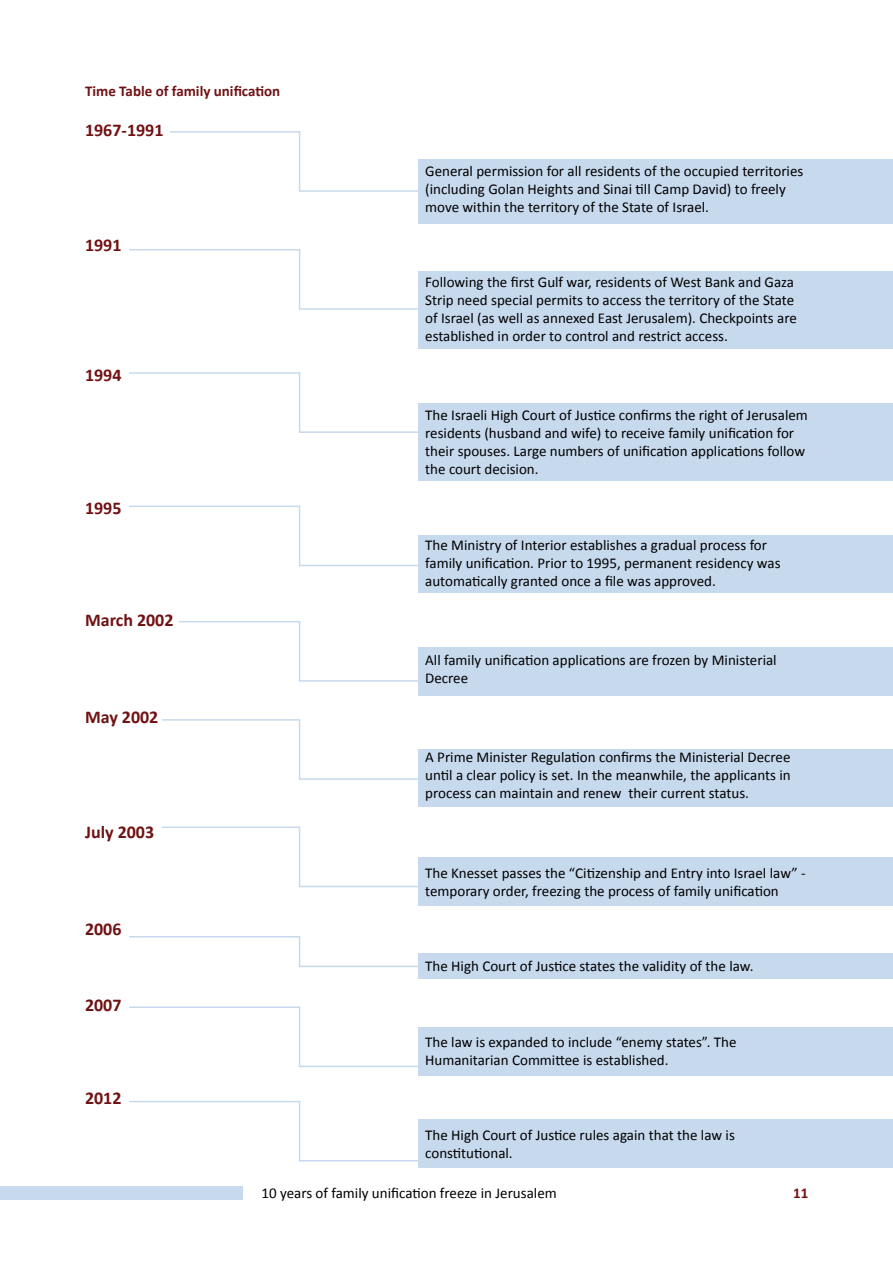
<style>
.page{position:relative;width:893px;height:1263px;background:#fff}
.page>*{position:absolute;margin:0;border:0;box-sizing:border-box;transform-origin:0 0}
.t1{font:700 18px "Calibri";color:#701214}
.t2{font:15px/18px "Calibri";color:#000}
.t3{font:700 15px "Calibri";color:#701214}
</style>
<div class="page">
<div style="left:0;top:1186px;width:242px;height:14px;background:#c7d9ed"></div>
<div style="left:418px;top:159px;width:475px;height:64px;background:#c7d9ed"></div>
<div style="left:418px;top:271px;width:475px;height:78px;background:#c7d9ed"></div>
<div style="left:418px;top:403px;width:475px;height:77px;background:#c7d9ed"></div>
<div style="left:418px;top:535px;width:475px;height:58px;background:#c7d9ed"></div>
<div style="left:418px;top:857px;width:475px;height:48px;background:#c7d9ed"></div>
<div style="left:418px;top:647px;width:475px;height:48px;background:#c7d9ed"></div>
<div style="left:418px;top:1027px;width:475px;height:49px;background:#c7d9ed"></div>
<div style="left:418px;top:1119px;width:475px;height:48px;background:#c7d9ed"></div>
<div style="left:418px;top:954px;width:475px;height:25px;background:#c7d9ed"></div>
<div style="left:418px;top:749px;width:475px;height:58px;background:#c7d9ed"></div>
<svg style="left:170px;top:131px;width:248px;height:61px"></svg>
<svg style="left:129px;top:249px;width:289px;height:61px"></svg>
<svg style="left:129px;top:505px;width:289px;height:62px"></svg>
<svg style="left:162px;top:719px;width:256px;height:61px"></svg>
<svg style="left:162px;top:826px;width:256px;height:62px"></svg>
<svg style="left:129px;top:1006px;width:289px;height:62px"></svg>
<svg style="left:129px;top:1100px;width:289px;height:62px"></svg>
<svg style="left:129px;top:936px;width:291px;height:32px"></svg>
<svg style="left:179px;top:621px;width:239px;height:61px"></svg>
<svg style="left:129px;top:372px;width:289px;height:61px"></svg>
<p class="t3" style="left:85px;top:82px;width:197px">Time Table of family unification</p>
<p class="t1" style="left:85px;top:118px;width:80px">1967-1991</p>
<p class="t1" style="left:85px;top:234px;width:38px">1991</p>
<p class="t1" style="left:85px;top:363px;width:38px">1994</p>
<p class="t1" style="left:85px;top:496px;width:38px">1995</p>
<p class="t1" style="left:85px;top:608px;width:90px">March 2002</p>
<p class="t1" style="left:85px;top:705px;width:75px">May 2002</p>
<p class="t1" style="left:85px;top:820px;width:71px">July 2003</p>
<p class="t1" style="left:85px;top:918px;width:38px">2006</p>
<p class="t1" style="left:85px;top:993px;width:38px">2007</p>
<p class="t1" style="left:85px;top:1087px;width:38px">2012</p>
<p class="t2" style="left:425px;top:162px;width:380px">General permission for all residents of the occupied territories (including Golan Heights and Sinai till Camp David) to freely move within the territory of the State of Israel.</p>
<p class="t2" style="left:425px;top:273px;width:373px">Following the first Gulf war, residents of West Bank and Gaza Strip need special permits to access the territory of the State of Israel (as well as annexed East Jerusalem). Checkpoints are established in order to control and restrict access.</p>
<p class="t2" style="left:425px;top:406px;width:384px">The Israeli High Court of Justice confirms the right of Jerusalem residents (husband and wife) to receive family unification for their spouses. Large numbers of unification applications follow the court decision.</p>
<p class="t2" style="left:425px;top:536px;width:357px">The Ministry of Interior establishes a gradual process for family unification. Prior to 1995, permanent residency was automatically granted once a file was approved.</p>
<p class="t2" style="left:425px;top:651px;width:353px">All family unification applications are frozen by Ministerial<br>Decree</p>
<p class="t2" style="left:425px;top:748px;width:367px;text-align:justify">A Prime Minister Regulation confirms the Ministerial Decree until a clear policy is set. In the meanwhile, the applicants in process can maintain and renew their current status.</p>
<p class="t2" style="left:425px;top:864px;width:382px">The Knesset passes the “Citizenship and Entry into Israel law” - temporary order, freezing the process of family unification</p>
<p class="t2" style="left:425px;top:957px;width:330px">The High Court of Justice states the validity of the law.</p>
<p class="t2" style="left:425px;top:1033px;width:313px">The law is expanded to include “enemy states”. The<br>Humanitarian Committee is established.</p>
<p class="t2" style="left:425px;top:1126px;width:311px">The High Court of Justice rules again that the law is constitutional.</p>
<p class="t2" style="left:261px;top:1184px;width:297px">10 years of family unification freeze in Jerusalem</p>
<p class="t3" style="left:793px;top:1183px;width:17px">11</p>
</div>
